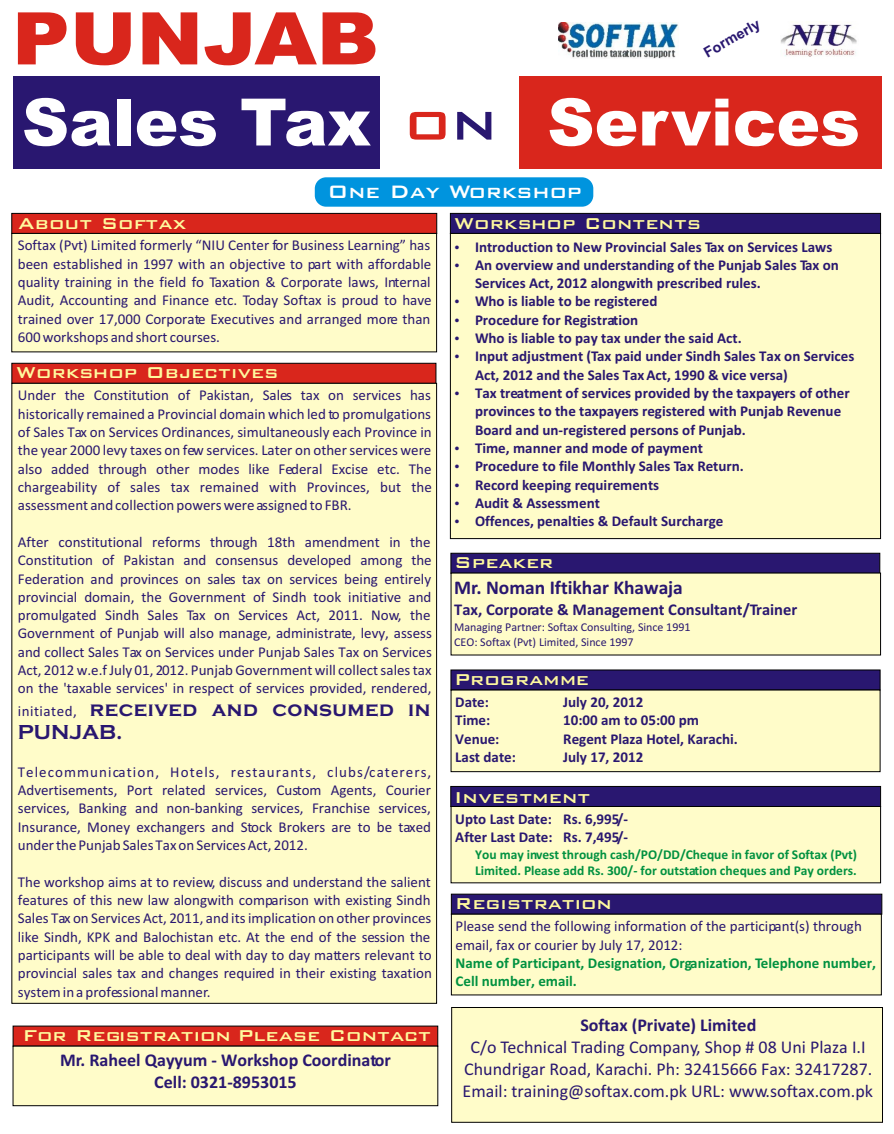
<style>
.page{position:relative;width:894px;height:1134px;background:#fff}
.page>*{position:absolute;margin:0;border:0;box-sizing:border-box;transform-origin:0 0}
.t1{font:900 72.6px "Arial";color:#d9261c;scale:1.1 1}
.t2{font:900 65.4px "Arial";color:#fff}
.t3{font:24px "Bank Gothic Md BT";color:#fff}
.t4{font:21px "Bank Gothic Md BT";color:#fffa9e}
.t5{font:700 21px/23.4px "Copperplate Gothic";letter-spacing:.025em;color:#291770}
.t6{font:700 19.5px "Calibri";color:#291770}
.t7{font:18px/21.9px "Calibri";color:#291770;text-align:center}
.t8{font:700 18px/21.9px "Calibri";color:#291770;text-align:center}
.t9{font:700 16.5px "Calibri";color:#291770}
.t10{font:15px/18.3px "Calibri";color:#291770;text-align:justify}
.t11{font:700 15px/18.3px "Calibri";color:#291770}
.t12{font:700 15px/18.3px "Calibri";color:#009140}
.t13{font:700 14.55px "Arial";color:#291770}
.t14{font:700 13.5px/16.5px "Calibri";color:#009140}
.t15{font:12px/14.7px "Calibri";color:#291770}
.s1{font-family:"Bank Gothic Md BT";font-weight:400;color:#d9261c}
.s2{font-family:"Bank Gothic Md BT";font-weight:400;color:#291770}
.s3{font-family:"Calibri";font-weight:400;font-size:15px}
</style>
<div class="page">
<div style="left:11px;top:213px;width:426px;height:21px;background:#d9261c;border:1px solid #000"></div>
<div style="left:11px;top:233px;width:426px;height:119px;background:#fffcc9;border:1px solid #000"></div>
<div style="left:13px;top:76px;width:367px;height:92px;background:#291770"></div>
<div style="left:519px;top:76px;width:363px;height:92px;background:#d9261c"></div>
<div style="left:315px;top:177px;width:278px;height:30px;background:#0094de;border-radius:11px"></div>
<div style="left:11px;top:363px;width:425px;height:21px;background:#d9261c;border:1px solid #000"></div>
<div style="left:11px;top:383px;width:426px;height:621px;background:#fffcc9;border:1px solid #000"></div>
<div style="left:450px;top:213px;width:431px;height:21px;background:#291770;border:1px solid #000"></div>
<div style="left:450px;top:233px;width:431px;height:306px;background:#fffcc9;border:1px solid #000"></div>
<div style="left:451px;top:553px;width:429px;height:21px;background:#291770;border:1px solid #000"></div>
<div style="left:451px;top:573px;width:430px;height:82px;background:#fffcc9"></div>
<div style="left:451px;top:670px;width:429px;height:20px;background:#291770;border:1px solid #000"></div>
<div style="left:451px;top:690px;width:429px;height:82px;background:#fffcc9;border:1px solid #000"></div>
<div style="left:450px;top:786px;width:431px;height:21px;background:#291770;border:1px solid #000"></div>
<div style="left:451px;top:806px;width:430px;height:77px;background:#fffcc9;border:1px solid #000"></div>
<div style="left:451px;top:894px;width:431px;height:21px;background:#291770;border:1px solid #000"></div>
<div style="left:451px;top:914px;width:431px;height:81px;background:#fffcc9"></div>
<div style="left:13px;top:1026px;width:425px;height:21px;background:#d9261c"></div>
<div style="left:13px;top:1046px;width:425px;height:60px;background:#fffcc9;border:1px solid #000"></div>
<img style="left:559px;top:22px;width:120px;height:36px">
<div style="left:451px;top:1007px;width:432px;height:116px;background:#fffcc9;border:1px solid #000"></div>
<img style="left:780px;top:22px;width:77px;height:35px">
<h1 class="t1" style="left:12px;top:12px;width:335px">PUNJAB</h1>
<h2 class="t2" style="left:22px;top:99px;width:840px">Sales Tax <span class="s1">o</span><span class="s2">n</span> Services</h2>
<h3 class="t3" style="left:327px;top:180px;width:256px">One Day Workshop</h3>
<p class="t13" style="left:702px;top:49px;width:64px;rotate:-30deg">Formerly</p>
<h3 class="t4" style="left:18px;top:213px;width:169px">About Softax</h3>
<p class="t10" style="left:18px;top:238px;width:415px">Softax (Pvt) Limited formerly “NIU Center for Business Learning” has been established in 1997 with an objective to part with affordable quality training in the field fo Taxation &amp; Corporate laws, Internal Audit, Accounting and Finance etc. Today Softax is proud to have trained over 17,000 Corporate Executives and arranged more than 600 workshops and short courses.</p>
<h3 class="t4" style="left:16px;top:362px;width:264px">Workshop Objectives</h3>
<p class="t10" style="left:18px;top:388px;width:416px">Under the Constitution of Pakistan, Sales tax on services has historically remained a Provincial domain which led to promulgations of Sales Tax on Services Ordinances, simultaneously each Province in the year 2000 levy taxes on few services. Later on other services were also added through other modes like Federal Excise etc. The chargeability of sales tax remained with Provinces, but the assessment and collection powers were assigned to FBR.</p>
<p class="t10" style="left:18px;top:534px;width:416px">After constitutional reforms through 18th amendment in the Constitution of Pakistan and consensus developed among the Federation and provinces on sales tax on services being entirely provincial domain, the Government of Sindh took initiative and promulgated Sindh Sales Tax on Services Act, 2011. Now, the Government of Punjab will also manage, administrate, levy, assess and collect Sales Tax on Services under Punjab Sales Tax on Services Act, 2012 w.e.f July 01, 2012. Punjab Government will collect sales tax on the 'taxable services' in respect of services provided, rendered,</p>
<h3 class="t5" style="left:18px;top:697px;width:414px"><span class="s3">initiated,</span> received and consumed in<br>PUNJAB.</h3>
<p class="t10" style="left:18px;top:764px;width:415px">Telecommunication, Hotels, restaurants, clubs/caterers, Advertisements, Port related services, Custom Agents, Courier services, Banking and non-banking services, Franchise services, Insurance, Money exchangers and Stock Brokers are to be taxed under the Punjab Sales Tax on Services Act, 2012.</p>
<p class="t10" style="left:18px;top:874px;width:416px">The workshop aims at to review, discuss and understand the salient features of this new law alongwith comparison with existing Sindh Sales Tax on Services Act, 2011, and its implication on other provinces like Sindh, KPK and Balochistan etc. At the end of the session the participants will be able to deal with day to day matters relevant to provincial sales tax and changes required in their existing taxation system in a professional manner.</p>
<h3 class="t4" style="left:22px;top:1025px;width:410px">For Registration Please Contact</h3>
<p class="t8" style="left:60px;top:1050px;width:332px">Mr. Raheel Qayyum - Workshop Coordinator<br>Cell: 0321-8953015</p>
<h3 class="t4" style="left:454px;top:213px;width:249px">Workshop Contents</h3>
<p class="t11" style="left:454px;top:239px;width:380px">• Introduction to New Provincial Sales Tax on Services Laws</p>
<p class="t11" style="left:475px;top:257px;width:365px;text-indent:-21px">• An overview and understanding of the Punjab Sales Tax on<br>Services Act, 2012 alongwith prescribed rules.</p>
<p class="t11" style="left:454px;top:294px;width:205px">• Who is liable to be registered</p>
<p class="t11" style="left:454px;top:312px;width:186px">• Procedure for Registration</p>
<p class="t11" style="left:454px;top:330px;width:289px">• Who is liable to pay tax under the said Act.</p>
<p class="t11" style="left:475px;top:348px;width:381px;text-indent:-21px">• Input adjustment (Tax paid under Sindh Sales Tax on Services<br>Act, 2012 and the Sales Tax Act, 1990 &amp; vice versa)</p>
<p class="t11" style="left:475px;top:385px;width:376px;text-indent:-21px">• Tax treatment of services provided by the taxpayers of other provinces to the taxpayers registered with Punjab Revenue<br>Board and un-registered persons of Punjab.</p>
<p class="t11" style="left:454px;top:440px;width:250px">• Time, manner and mode of payment</p>
<p class="t11" style="left:454px;top:458px;width:291px">• Procedure to file Monthly Sales Tax Return.</p>
<p class="t11" style="left:454px;top:477px;width:207px">• Record keeping requirements</p>
<p class="t11" style="left:454px;top:495px;width:147px">• Audit &amp; Assessment</p>
<p class="t11" style="left:454px;top:513px;width:271px">• Offences, penalties &amp; Default Surcharge</p>
<h3 class="t4" style="left:454px;top:552px;width:101px">Speaker</h3>
<h3 class="t6" style="left:454px;top:580px;width:230px">Mr. Noman Iftikhar Khawaja</h3>
<p class="t9" style="left:454px;top:603px;width:345px">Tax, Corporate &amp; Management Consultant/Trainer</p>
<p class="t15" style="left:454px;top:621px;width:238px">Managing Partner: Softax Consulting, Since 1991<br>CEO: Softax (Pvt) Limited, Since 1997</p>
<h3 class="t4" style="left:454px;top:669px;width:136px">Programme</h3>
<p class="t11" style="left:455px;top:694px;width:35px">Date:</p>
<p class="t11" style="left:563px;top:694px;width:82px">July 20, 2012</p>
<p class="t11" style="left:455px;top:713px;width:36px">Time:</p>
<p class="t11" style="left:563px;top:713px;width:137px">10:00 am to 05:00 pm</p>
<p class="t11" style="left:455px;top:731px;width:46px">Venue:</p>
<p class="t11" style="left:563px;top:731px;width:176px">Regent Plaza Hotel, Karachi.</p>
<p class="t11" style="left:455px;top:749px;width:62px">Last date:</p>
<p class="t11" style="left:563px;top:749px;width:82px">July 17, 2012</p>
<h3 class="t4" style="left:454px;top:787px;width:138px">Investment</h3>
<p class="t11" style="left:455px;top:811px;width:174px">Upto Last Date: Rs. 6,995/-<br>After Last Date: Rs. 7,495/-</p>
<p class="t14" style="left:475px;top:847px;width:383px">You may invest through cash/PO/DD/Cheque in favor of Softax (Pvt)<br>Limited. Please add Rs. 300/- for outstation cheques and Pay orders.</p>
<h3 class="t4" style="left:455px;top:893px;width:159px">Registration</h3>
<p class="t10" style="left:456px;top:918px;width:408px">Please send the following information of the participant(s) through email, fax or courier by July 17, 2012:</p>
<p class="t12" style="left:456px;top:955px;width:422px">Name of Participant, Designation, Organization, Telephone number,<br>Cell number, email.</p>
<p class="t8" style="left:580px;top:1016px;width:177px">Softax (Private) Limited</p>
<p class="t7" style="left:463px;top:1038px;width:412px">C/o Technical Trading Company, Shop # 08 Uni Plaza I.I<br>Chundrigar Road, Karachi. Ph: 32415666 Fax: 32417287.<br>Email: training@softax.com.pk URL: www.softax.com.pk</p>
</div>
